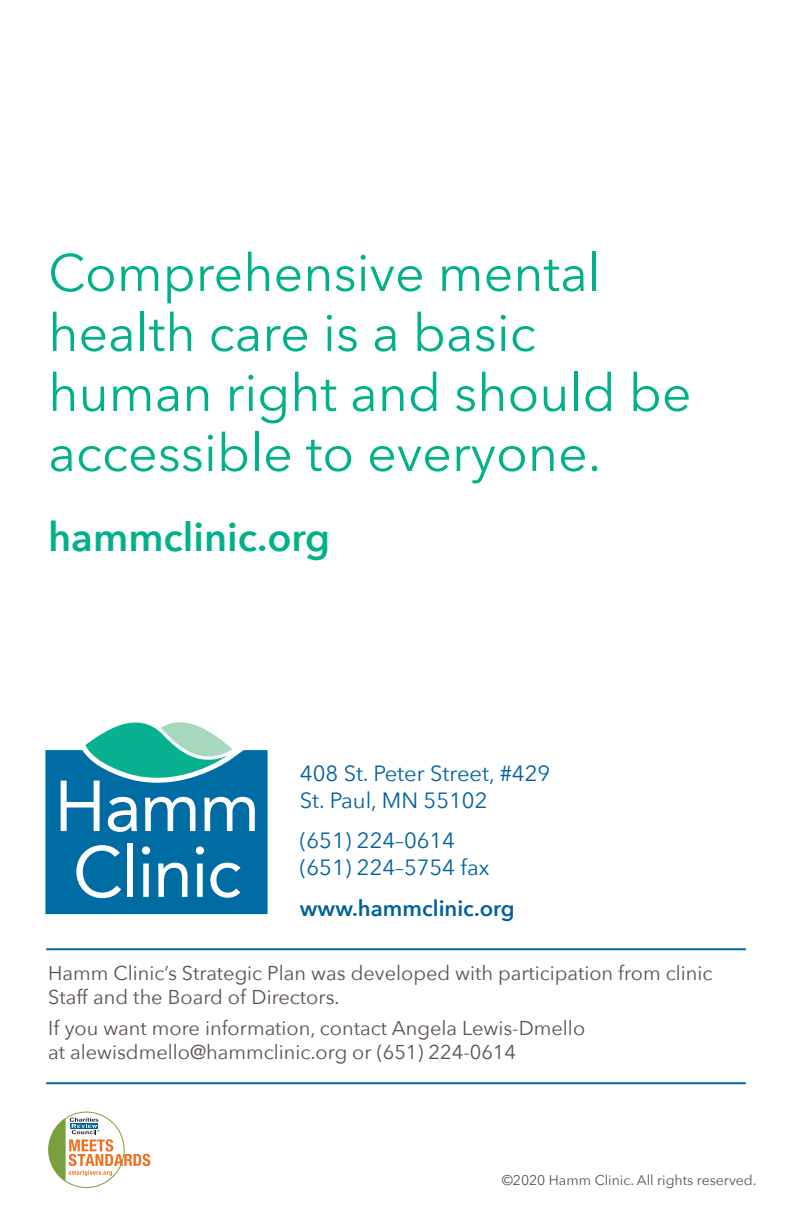
<style>
.page{position:relative;width:792px;height:1224px;background:#fff}
.page>*{position:absolute;margin:0;border:0;box-sizing:border-box;transform-origin:0 0}
.t1{font:52px/60px "Avenir Next";color:#00b18a}
.t2{font:600 39.6px "Avenir Next";color:#00b18a}
.t3{font:22px/26.4px "Avenir Next";color:#00619c}
.t4{font:600 22px "Avenir Next";color:#00619c}
.t5{font:20px/24px "Avenir Next";color:#5d514e}
.t6{font:14px "Avenir Next";color:#5d514e}
</style>
<div class="page">
<svg style="left:49px;top:1112px;width:75px;height:76px"></svg>
<svg style="left:49px;top:1118px;width:101px;height:63px"></svg>
<svg style="left:45px;top:722px;width:223px;height:192px"></svg>
<hr style="left:46px;top:948px;width:700px;height:2px;background:#006ca4">
<hr style="left:46px;top:1082px;width:700px;height:2px;background:#006ca4">
<p class="t1" style="left:48px;top:241px;width:645px">Comprehensive mental health care is a basic human right and should be accessible to everyone.</p>
<p class="t2" style="left:48px;top:503px;width:284px">hammclinic.org</p>
<p class="t3" style="left:300px;top:759px;width:252px">408 St. Peter Street, #429</p>
<p class="t3" style="left:300px;top:786px;width:189px">St. Paul, MN 55102</p>
<p class="t3" style="left:300px;top:827px;width:191px">(651) 224–0614 (651) 224–5754 fax</p>
<p class="t4" style="left:300px;top:889px;width:216px">www.hammclinic.org</p>
<p class="t5" style="left:48px;top:960px;width:666px">Hamm Clinic’s Strategic Plan was developed with participation from clinic<br>Staff and the Board of Directors.</p>
<p class="t5" style="left:48px;top:1016px;width:539px">If you want more information, contact Angela Lewis-Dmello at alewisdmello@hammclinic.org or (651) 224-0614</p>
<p class="t6" style="left:502px;top:1169px;width:256px">©2020 Hamm Clinic. All rights reserved.</p>
</div>
